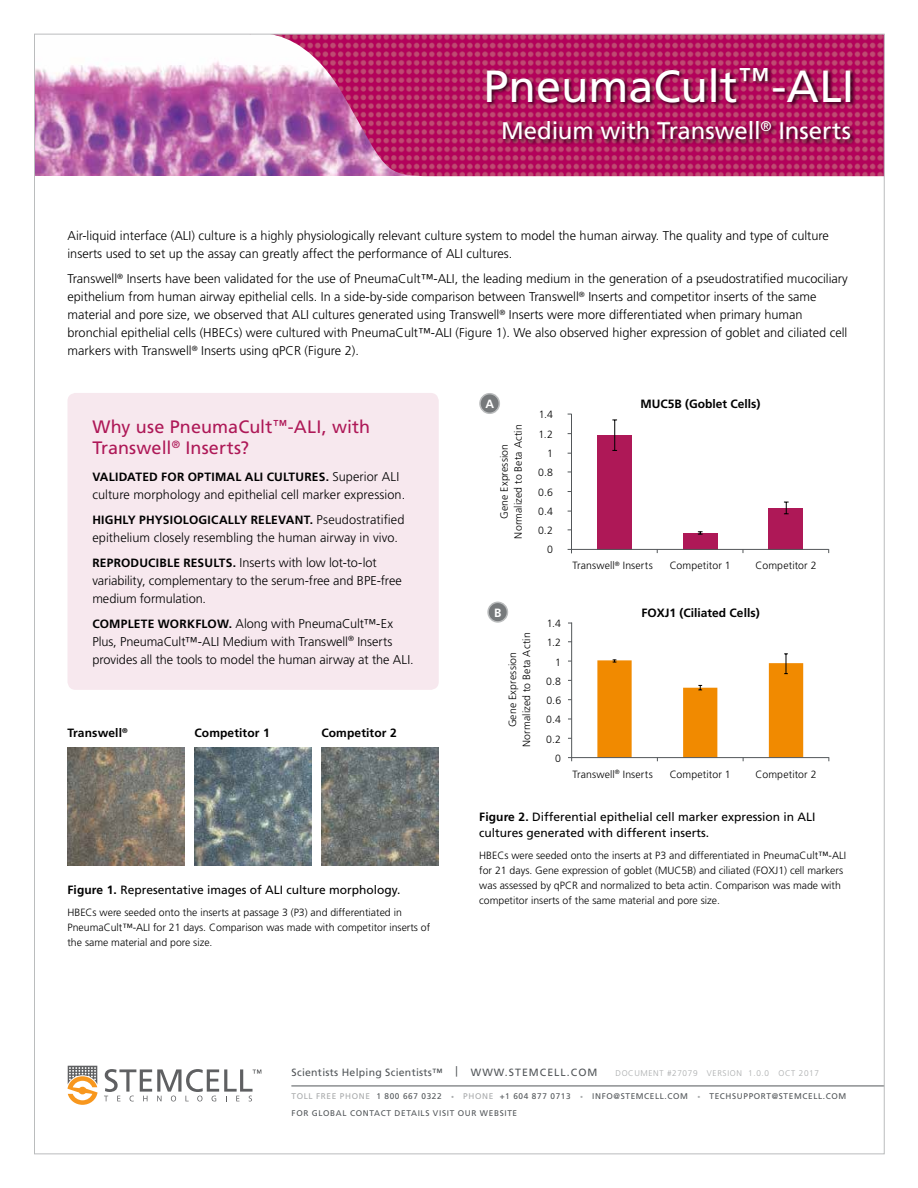
<style>
.page{position:relative;width:918px;height:1188px;background:#fff}
.page>*{position:absolute;margin:0;border:0;box-sizing:border-box;transform-origin:0 0}
.t1{font:45px "Frutiger LT Std";color:#fff}
.t2{font:24px "Frutiger LT Std";letter-spacing:-.005em;color:#fff}
.t3{font:18px/21.6px "Frutiger LT Std";letter-spacing:.005em;color:#ae1857}
.t4{font:300 12.75px/18px "Frutiger LT Std";color:#000}
.t5{font:12.45px "Calibri";color:#010101}
.t6{font:700 12px "Frutiger LT Std";letter-spacing:.01em;color:#000}
.t7{font:12px/16.5px "Frutiger LT Std";color:#000}
.t8{font:700 12px "Frutiger LT Std";color:#fff}
.t9{font:11.55px "Calibri";color:#010101}
.t10{font:300 10.5px/15px "Frutiger LT Std";color:#000}
.t11{font:10.5px "Frutiger LT Std";letter-spacing:.025em;color:#53575a}
.t12{font:8.25px/16.6px "Frutiger LT Std";letter-spacing:.075em;color:#53575a}
.t13{font:300 8.25px "Frutiger LT Std";letter-spacing:.075em;color:#a9abac}
.s1{font-size:14.4px}
.s2{font-weight:300;font-size:12.75px}
.s3{font-weight:700;font-size:12px}
.s4{font-weight:700}
.s5{color:#a9abac}
.s6{font-size:6px;color:#a9abac}
</style>
<div class="page">
<hr style="left:291px;top:1086px;width:593px;height:1px;background:#53575a">
<img style="left:36px;top:61px;width:214px;height:115px">
<img style="left:250px;top:36px;width:633px;height:140px">
<svg style="left:104px;top:1069px;width:157px;height:32px"></svg>
<svg style="left:68px;top:1066px;width:30px;height:39px"></svg>
<div style="left:486px;top:67px;width:370px;height:41px;background:#000;opacity:.7"></div>
<div style="left:502px;top:121px;width:354px;height:24px;background:#000;opacity:.7"></div>
<div style="left:68px;top:393px;width:371px;height:297px;background:#f7e8ee;border-radius:8px"></div>
<img style="left:68px;top:748px;width:117px;height:117px">
<img style="left:194px;top:748px;width:118px;height:117px">
<img style="left:321px;top:748px;width:118px;height:117px">
<div style="left:480px;top:394px;width:19px;height:19px;background:#76797b;border-radius:50%"></div>
<div style="left:479px;top:393px;width:21px;height:21px;border:2px solid #babcbd;border-radius:50%"></div>
<div style="left:683px;top:533px;width:34px;height:16px;background:#ae1857"></div>
<div style="left:769px;top:508px;width:34px;height:41px;background:#ae1857"></div>
<div style="left:597px;top:435px;width:35px;height:114px;background:#ae1857"></div>
<hr style="left:614px;top:420px;width:1px;height:30px;background:#010101">
<svg style="left:698px;top:531px;width:5px;height:4px"></svg>
<svg style="left:784px;top:502px;width:5px;height:12px"></svg>
<hr style="left:572px;top:549px;width:257px;height:1px;background:#53575a">
<svg style="left:567px;top:413px;width:5px;height:140px"></svg>
<div style="left:488px;top:602px;width:19px;height:20px;background:#76797b;border-radius:50%"></div>
<div style="left:487px;top:602px;width:21px;height:21px;border:2px solid #babcbd;border-radius:50%"></div>
<hr style="left:571px;top:623px;width:1px;height:135px;background:#53575a">
<hr style="left:572px;top:757px;width:257px;height:1px;background:#53575a">
<svg style="left:597px;top:653px;width:206px;height:108px"></svg>
<h1 class="t1" style="left:484px;top:60px;width:372px">PneumaCult<sup>™</sup>-ALI</h1>
<h2 class="t2" style="left:501px;top:117px;width:352px">Medium with Transwell<sup>®</sup> Inserts</h2>
<p class="t4" style="left:68px;top:227px;width:763px">Air-liquid interface (ALI) culture is a highly physiologically relevant culture system to model the human airway. The quality and type of culture inserts used to set up the assay can greatly affect the performance of ALI cultures.</p>
<p class="t4" style="left:67px;top:270px;width:782px">Transwell<sup>®</sup> Inserts have been validated for the use of PneumaCult™-ALI, the leading medium in the generation of a pseudostratified mucociliary epithelium from human airway epithelial cells. In a side-by-side comparison between Transwell<sup>®</sup> Inserts and competitor inserts of the same material and pore size, we observed that ALI cultures generated using Transwell<sup>®</sup> Inserts were more differentiated when primary human bronchial epithelial cells (HBECs) were cultured with PneumaCult™-ALI (Figure 1). We also observed higher expression of goblet and ciliated cell markers with Transwell<sup>®</sup> Inserts using qPCR (Figure 2).</p>
<h3 class="t3" style="left:92px;top:416px;width:279px">Why use PneumaCult<span class="s1">™</span>-ALI, with<br>Transwell<sup>®</sup> Inserts?</h3>
<p class="t6" style="left:92px;top:470px;width:308px">VALIDATED FOR OPTIMAL ALI CULTURES. <span class="s2">Superior ALI</span></p>
<p class="t4" style="left:92px;top:486px;width:314px">culture morphology and epithelial cell marker expression.</p>
<p class="t6" style="left:92px;top:513px;width:314px">HIGHLY PHYSIOLOGICALLY RELEVANT. <span class="s2">Pseudostratified</span></p>
<p class="t4" style="left:92px;top:526px;width:307px;line-height:24.8px">epithelium closely resembling the human airway in vivo.<br><span class="s3">REPRODUCIBLE RESULTS.</span> Inserts with low lot-to-lot</p>
<p class="t4" style="left:92px;top:572px;width:311px">variability, complementary to the serum-free and BPE-free medium formulation.</p>
<p class="t4" style="left:92px;top:614px;width:323px"><span class="s3">COMPLETE WORKFLOW.</span> Along with PneumaCult™-Ex<br>Plus, PneumaCult™-ALI Medium with Transwell<sup>®</sup> Inserts provides all the tools to model the human airway at the ALI.</p>
<p class="t6" style="left:68px;top:726px;width:62px">Transwell<sup>®</sup></p>
<p class="t6" style="left:194px;top:725px;width:77px">Competitor 1</p>
<p class="t6" style="left:321px;top:725px;width:77px">Competitor 2</p>
<p class="t7" style="left:68px;top:882px;width:334px"><span class="s4">Figure 1.</span> Representative images of ALI culture morphology.</p>
<p class="t10" style="left:68px;top:905px;width:364px">HBECs were seeded onto the inserts at passage 3 (P3) and differentiated in<br>PneumaCult™-ALI for 21 days. Comparison was made with competitor inserts of the same material and pore size.</p>
<p class="t8" style="left:485px;top:397px;width:10px">A</p>
<p class="t10" style="left:498px;top:539px;width:116px;line-height:14px;text-align:center;rotate:-90deg">Gene Expression<br>Normalized to Beta Actin</p>
<p class="t5" style="left:544px;top:406px;width:17px">1.4</p>
<p class="t10" style="left:539px;top:408px;width:16px">1.4</p>
<p class="t10" style="left:539px;top:427px;width:16px">1.2</p>
<p class="t10" style="left:547px;top:446px;width:7px">1</p>
<p class="t5" style="left:544px;top:464px;width:17px">0.8</p>
<p class="t10" style="left:538px;top:465px;width:16px">0.8</p>
<p class="t5" style="left:544px;top:483px;width:17px">0.6</p>
<p class="t10" style="left:538px;top:485px;width:16px">0.6</p>
<p class="t5" style="left:544px;top:502px;width:17px">0.4</p>
<p class="t10" style="left:538px;top:504px;width:16px">0.4</p>
<p class="t5" style="left:544px;top:522px;width:17px">0.2</p>
<p class="t10" style="left:538px;top:523px;width:16px">0.2</p>
<p class="t10" style="left:547px;top:543px;width:7px">0</p>
<p class="t6" style="left:641px;top:397px;width:121px">MUC5B (Goblet Cells)</p>
<p class="t5" style="left:568px;top:557px;width:94px">Transwell® Inserts</p>
<p class="t5" style="left:683px;top:557px;width:69px">Competitor 1</p>
<p class="t10" style="left:572px;top:558px;width:82px">Transwell<sup>®</sup> Inserts</p>
<p class="t10" style="left:670px;top:558px;width:62px">Competitor 1</p>
<p class="t10" style="left:756px;top:558px;width:62px">Competitor 2</p>
<p class="t8" style="left:494px;top:605px;width:9px">B</p>
<p class="t10" style="left:506px;top:747px;width:116px;line-height:14px;text-align:center;rotate:-90deg">Gene Expression<br>Normalized to Beta Actin</p>
<p class="t10" style="left:547px;top:616px;width:16px">1.4</p>
<p class="t9" style="left:546px;top:635px;width:16px">1.2</p>
<p class="t10" style="left:547px;top:635px;width:16px">1.2</p>
<p class="t9" style="left:555px;top:654px;width:7px">1</p>
<p class="t10" style="left:555px;top:655px;width:7px">1</p>
<p class="t9" style="left:546px;top:673px;width:16px">0.8</p>
<p class="t10" style="left:546px;top:674px;width:16px">0.8</p>
<p class="t9" style="left:546px;top:692px;width:16px">0.6</p>
<p class="t10" style="left:546px;top:693px;width:16px">0.6</p>
<p class="t9" style="left:546px;top:712px;width:16px">0.4</p>
<p class="t10" style="left:546px;top:712px;width:16px">0.4</p>
<p class="t9" style="left:546px;top:731px;width:16px">0.2</p>
<p class="t10" style="left:546px;top:732px;width:16px">0.2</p>
<p class="t9" style="left:555px;top:750px;width:7px">0</p>
<p class="t10" style="left:555px;top:751px;width:7px">0</p>
<p class="t6" style="left:642px;top:605px;width:120px">FOXJ1 (Ciliated Cells)</p>
<p class="t9" style="left:572px;top:765px;width:161px">Transwell® Inserts Competitor 1</p>
<p class="t9" style="left:755px;top:765px;width:64px">Competitor 2</p>
<p class="t10" style="left:572px;top:767px;width:82px">Transwell<sup>®</sup> Inserts</p>
<p class="t10" style="left:670px;top:767px;width:62px">Competitor 1</p>
<p class="t10" style="left:756px;top:767px;width:62px">Competitor 2</p>
<p class="t7" style="left:479px;top:808px;width:338px"><span class="s4">Figure 2.</span> Differential epithelial cell marker expression in ALI cultures generated with different inserts.</p>
<p class="t10" style="left:479px;top:848px;width:368px">HBECs were seeded onto the inserts at P3 and differentiated in PneumaCult™-ALI for 21 days. Gene expression of goblet (MUC5B) and ciliated (FOXJ1) cell markers was assessed by qPCR and normalized to beta actin. Comparison was made with competitor inserts of the same material and pore size.</p>
<p class="t11" style="left:292px;top:1066px;width:307px">Scientists Helping Scientists™ | WWW.STEMCELL.COM</p>
<p class="t13" style="left:616px;top:1068px;width:205px">DOCUMENT #27079 VERSION 1.0.0 OCT 2017</p>
<p class="t12" style="left:292px;top:1088px;width:556px"><span class="s5">TOLL FREE PHONE</span> 1 800 667 0322 <span class="s6">•</span> <span class="s5">PHONE</span> +1 604 877 0713 <span class="s6">•</span> INFO@STEMCELL.COM <span class="s6">•</span> TECHSUPPORT@STEMCELL.COM<br>FOR GLOBAL CONTACT DETAILS VISIT OUR WEBSITE</p>
</div>
